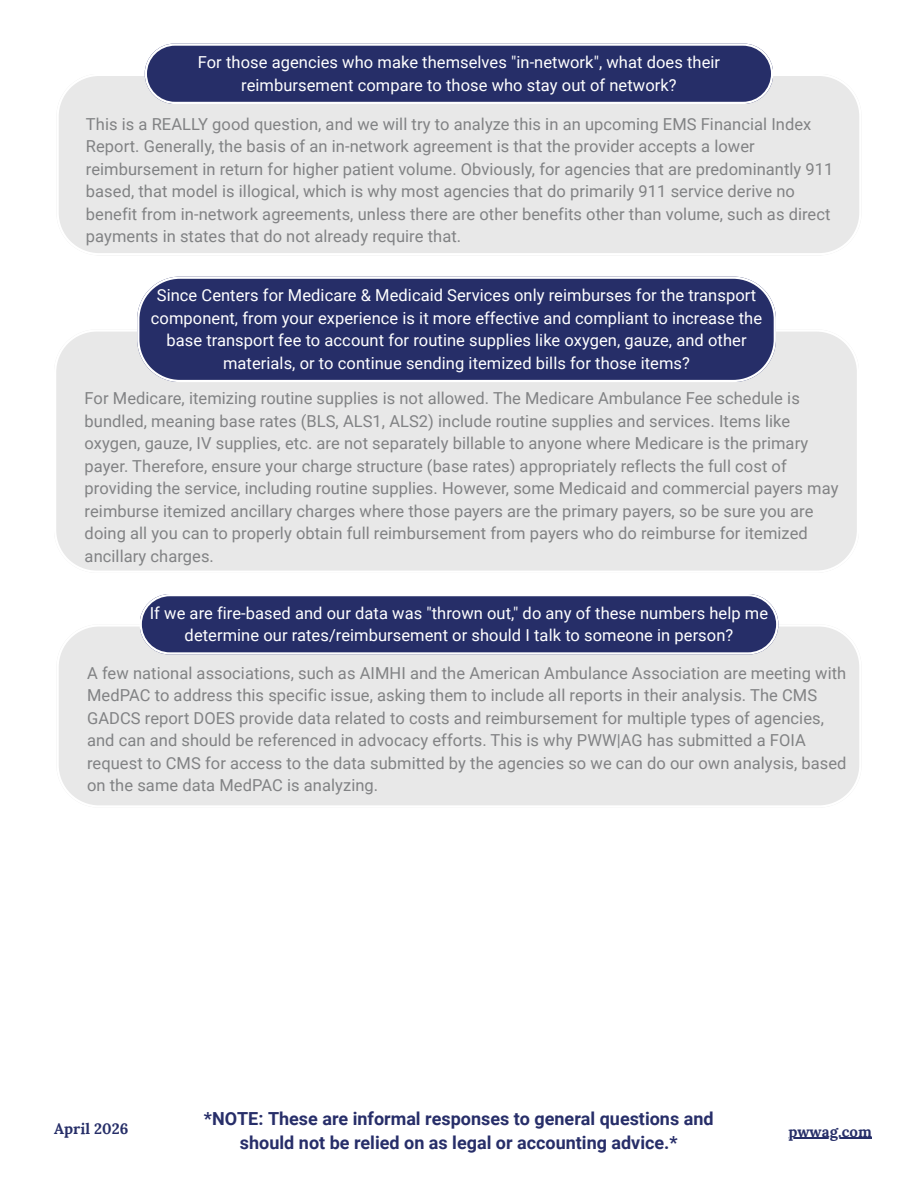
<style>
.page{position:relative;width:918px;height:1188px;background:#fff}
.page>*{position:absolute;margin:0;border:0;box-sizing:border-box;transform-origin:0 0}
.t1{font:700 18px/24.8px "Roboto";color:#272e69;text-align:center}
.t2{font:16.5px/22.5px "Roboto";letter-spacing:.005em;color:#818284}
.t3{font:16.5px/22.5px "Roboto";letter-spacing:.005em;color:#fff;text-align:center}
.t4{font:700 15px "Lora";letter-spacing:.005em;color:#262e68}
.t5{font:700 15px "Lora";letter-spacing:.005em;color:#272f69}
</style>
<div class="page">
<div style="left:56px;top:332px;width:801px;height:239px;background:#e8e8e8"></div>
<svg style="left:137px;top:277px;width:639px;height:105px;background:#333b71"></svg>
<div style="left:59px;top:74px;width:800px;height:179px;background:#e8e8e8"></div>
<svg style="left:145px;top:43px;width:628px;height:61px;background:#3b4276"></svg>
<hr style="left:788px;top:1138px;width:84px;height:1px;background:#272f69">
<div style="left:59px;top:624px;width:800px;height:181px;background:#e8e8e8"></div>
<svg style="left:140px;top:594px;width:638px;height:61px;background:#3b4276"></svg>
<h2 class="t3" style="left:198px;top:51px;width:524px">For those agencies who make themselves "in-network", what does their reimbursement compare to those who stay out of network?</h2>
<h2 class="t2" style="left:86px;top:113px;width:749px">This is a REALLY good question, and we will try to analyze this in an upcoming EMS Financial Index Report. Generally, the basis of an in-network agreement is that the provider accepts a lower reimbursement in return for higher patient volume. Obviously, for agencies that are predominantly 911 based, that model is illogical, which is why most agencies that do primarily 911 service derive no benefit from in-network agreements, unless there are other benefits other than volume, such as direct payments in states that do not already require that.</h2>
<h2 class="t3" style="left:151px;top:284px;width:613px">Since Centers for Medicare &amp; Medicaid Services only reimburses for the transport component, from your experience is it more effective and compliant to increase the base transport fee to account for routine supplies like oxygen, gauze, and other materials, or to continue sending itemized bills for those items?</h2>
<h2 class="t2" style="left:85px;top:387px;width:755px">For Medicare, itemizing routine supplies is not allowed. The Medicare Ambulance Fee schedule is bundled, meaning base rates (BLS, ALS1, ALS2) include routine supplies and services. Items like oxygen, gauze, IV supplies, etc. are not separately billable to anyone where Medicare is the primary payer. Therefore, ensure your charge structure (base rates) appropriately reflects the full cost of providing the service, including routine supplies. However, some Medicaid and commercial payers may reimburse itemized ancillary charges where those payers are the primary payers, so be sure you are doing all you can to properly obtain full reimbursement from payers who do reimburse for itemized ancillary charges.</h2>
<h2 class="t3" style="left:150px;top:602px;width:620px">If we are fire-based and our data was "thrown out," do any of these numbers help me determine our rates/reimbursement or should I talk to someone in person?</h2>
<h2 class="t2" style="left:87px;top:662px;width:761px">A few national associations, such as AIMHI and the American Ambulance Association are meeting with MedPAC to address this specific issue, asking them to include all reports in their analysis. The CMS GADCS report DOES provide data related to costs and reimbursement for multiple types of agencies, and can and should be referenced in advocacy efforts. This is why PWW|AG has submitted a FOIA request to CMS for access to the data submitted by the agencies so we can do our own analysis, based on the same data MedPAC is analyzing.</h2>
<p class="t4" style="left:54px;top:1119px;width:76px">April 2026</p>
<h1 class="t1" style="left:204px;top:1106px;width:511px">*NOTE: These are informal responses to general questions and should not be relied on as legal or accounting advice.*</h1>
<h3 class="t5" style="left:788px;top:1121px;width:85px">pwwag.com</h3>
</div>
